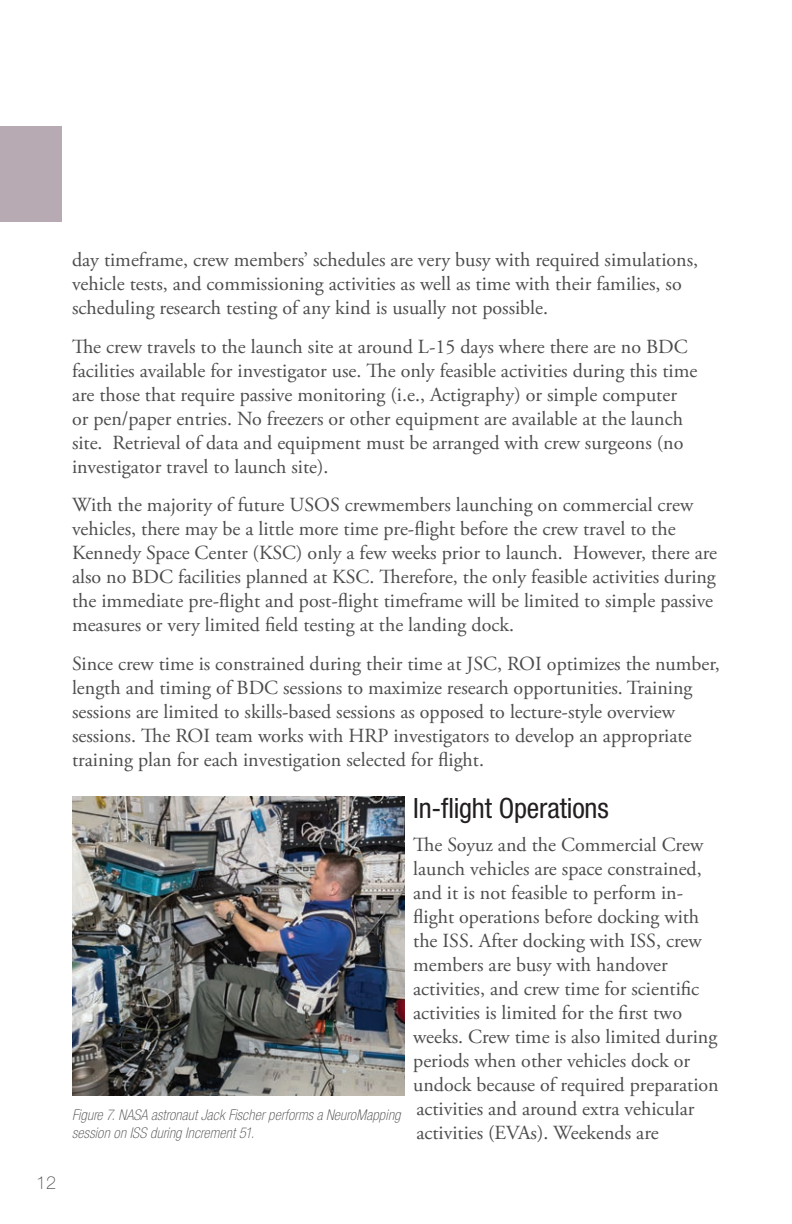
<style>
.page{position:relative;width:792px;height:1224px;background:#fff}
.page>*{position:absolute;margin:0;border:0;box-sizing:border-box;transform-origin:0 0}
.t1{font:condensed 28px "Helvetica Neue LT Std";letter-spacing:-.005em;color:#231f20}
._04_Body_Text{font:20px/24px "Adobe Garamond Pro";color:#4b4c4d}
.t2{font:100 18px "Helvetica Neue LT Std";color:#4b4c4d}
._07_Caption__Gray{font:italic 100 condensed 14.8px/18px "Helvetica Neue LT Std";letter-spacing:.02em;color:#4b4c4d}
</style>
<div class="page">
<img style="left:72px;top:796px;width:332px;height:299px">
<div style="left:0;top:126px;width:61px;height:96px;background:#b7aab2"></div>
<p class="t2" style="left:36px;top:1172px;width:22px">12</p>
<p class="_04_Body_Text" style="left:72px;top:249px;width:628px">day timeframe, crew members’ schedules are very busy with required simulations, vehicle tests, and commissioning activities as well as time with their families, so scheduling research testing of any kind is usually not possible.</p>
<p class="_04_Body_Text" style="left:72px;top:335px;width:627px">The crew travels to the launch site at around L-15 days where there are no BDC facilities available for investigator use. The only feasible activities during this time are those that require passive monitoring (i.e., Actigraphy) or simple computer or pen/paper entries. No freezers or other equipment are available at the launch site. Retrieval of data and equipment must be arranged with crew surgeons (no investigator travel to launch site).</p>
<p class="_04_Body_Text" style="left:72px;top:494px;width:647px">With the majority of future USOS crewmembers launching on commercial crew vehicles, there may be a little more time pre-flight before the crew travel to the Kennedy Space Center (KSC) only a few weeks prior to launch. However, there are also no BDC facilities planned at KSC. Therefore, the only feasible activities during the immediate pre-flight and post-flight timeframe will be limited to simple passive measures or very limited field testing at the landing dock.</p>
<p class="_04_Body_Text" style="left:72px;top:652px;width:649px">Since crew time is constrained during their time at JSC, ROI optimizes the number, length and timing of BDC sessions to maximize research opportunities. Training sessions are limited to skills-based sessions as opposed to lecture-style overview sessions. The ROI team works with HRP investigators to develop an appropriate training plan for each investigation selected for flight.</p>
<h2 class="t1" style="left:413px;top:792px;width:197px">In-flight Operations</h2>
<p class="_07_Caption__Gray" style="left:72px;top:1107px;width:330px">Figure 7. NASA astronaut Jack Fischer performs a NeuroMapping session on ISS during Increment 51.</p>
<p class="_04_Body_Text" style="left:413px;top:833px;width:307px">The Soyuz and the Commercial Crew launch vehicles are space constrained, and it is not feasible to perform in&shy;flight operations before docking with the ISS. After docking with ISS, crew members are busy with handover activities, and crew time for scientific activities is limited for the first two weeks. Crew time is also limited during periods when other vehicles dock or undock because of required preparation activities and around extra vehicular activities (EVAs). Weekends are</p>
</div>
